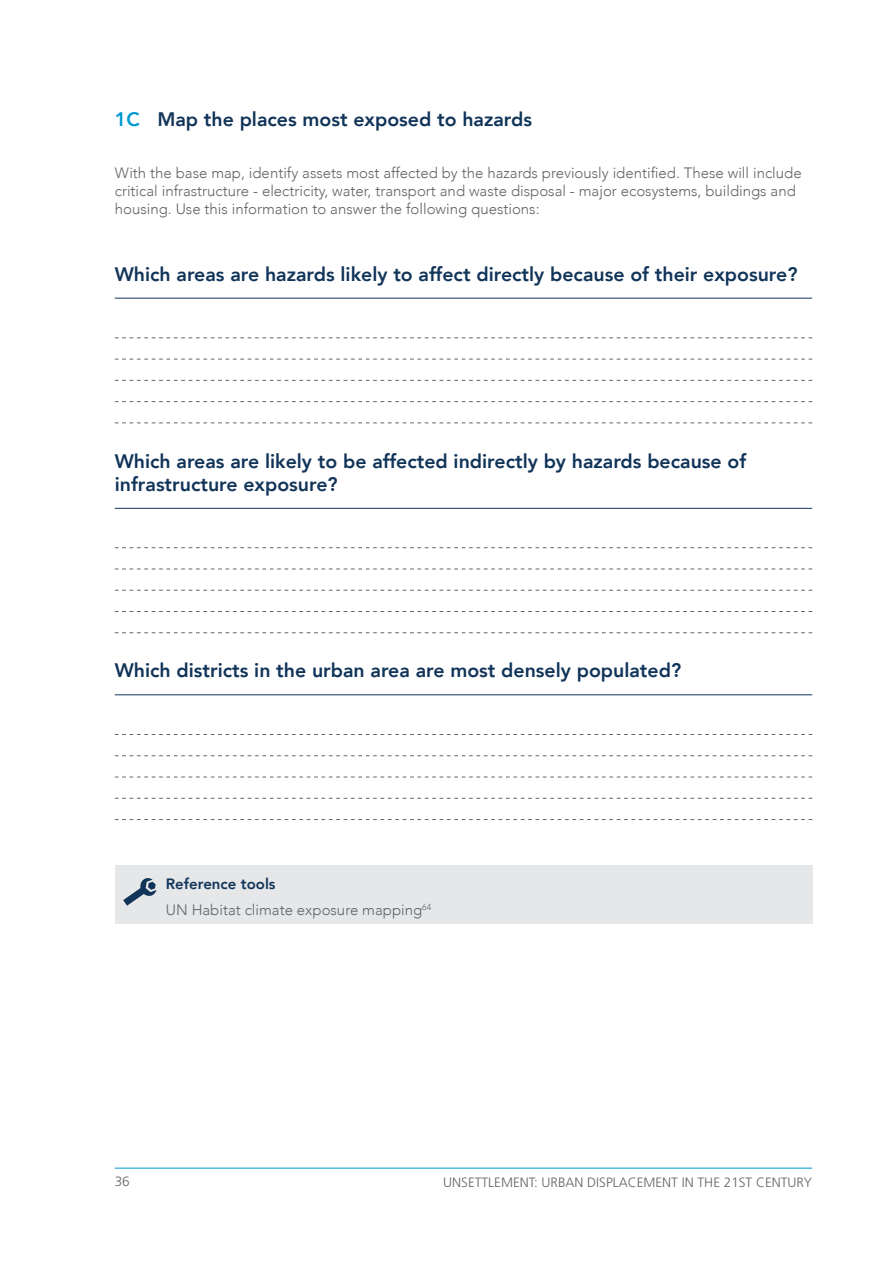
<style>
.page{position:relative;width:893px;height:1263px;background:#fff}
.page>*{position:absolute;margin:0;border:0;box-sizing:border-box;transform-origin:0 0}
.t1{font:800 19.5px/23.4px "Avenir";color:#113459}
.t2{font:800 19.5px "Avenir";color:#0098d1}
.t3{font:300 15px/18px "Avenir";color:#636466}
.t4{font:300 13.5px "Frutiger LT Std";color:#636466}
.s1{font-weight:800;color:#113459}
</style>
<div class="page">
<div style="left:115px;top:865px;width:697px;height:59px;background:#e6e7e8"></div>
<hr style="left:115px;top:298px;width:697px;height:1px;background:#113459">
<hr style="left:115px;top:508px;width:697px;height:1px;background:#113459">
<hr style="left:115px;top:694px;width:697px;height:1px;background:#113459">
<svg style="left:115px;top:338px;width:697px;height:1px"></svg>
<svg style="left:115px;top:359px;width:697px;height:1px"></svg>
<svg style="left:115px;top:380px;width:697px;height:1px"></svg>
<svg style="left:115px;top:401px;width:697px;height:1px"></svg>
<svg style="left:115px;top:423px;width:697px;height:1px"></svg>
<svg style="left:115px;top:547px;width:697px;height:1px"></svg>
<svg style="left:115px;top:569px;width:697px;height:1px"></svg>
<svg style="left:115px;top:590px;width:697px;height:1px"></svg>
<svg style="left:115px;top:611px;width:697px;height:1px"></svg>
<svg style="left:115px;top:632px;width:697px;height:1px"></svg>
<svg style="left:115px;top:734px;width:697px;height:1px"></svg>
<svg style="left:115px;top:755px;width:697px;height:1px"></svg>
<svg style="left:115px;top:777px;width:697px;height:1px"></svg>
<svg style="left:115px;top:798px;width:697px;height:1px"></svg>
<svg style="left:115px;top:819px;width:697px;height:1px"></svg>
<svg style="left:123px;top:878px;width:33px;height:28px"></svg>
<hr style="left:115px;top:1168px;width:697px;height:1px;background:#0098d1">
<h1 class="t1" style="left:157px;top:107px;width:376px">Map the places most exposed to hazards</h1>
<p class="t3" style="left:115px;top:164px;width:688px">With the base map, identify assets most affected by the hazards previously identified. These will include critical infrastructure - electricity, water, transport and waste disposal - major ecosystems, buildings and housing. Use this information to answer the following questions:</p>
<h1 class="t2" style="left:115px;top:104px;width:26px">1C</h1>
<h1 class="t1" style="left:115px;top:262px;width:684px">Which areas are hazards likely to affect directly because of their exposure?</h1>
<h1 class="t1" style="left:115px;top:449px;width:633px">Which areas are likely to be affected indirectly by hazards because of infrastructure exposure?</h1>
<h1 class="t1" style="left:115px;top:659px;width:568px">Which districts in the urban area are most densely populated?</h1>
<p class="t3" style="left:166px;top:870px;width:267px;line-height:26.5px"><span class="s1">Reference tools<br></span>UN Habitat climate exposure mapping<sup>64</sup></p>
<p class="t4" style="left:115px;top:1174px;width:17px">36</p>
<p class="t4" style="left:443px;top:1174px;width:370px">UNSETTLEMENT: URBAN DISPLACEMENT IN THE 21ST CENTURY</p>
</div>
